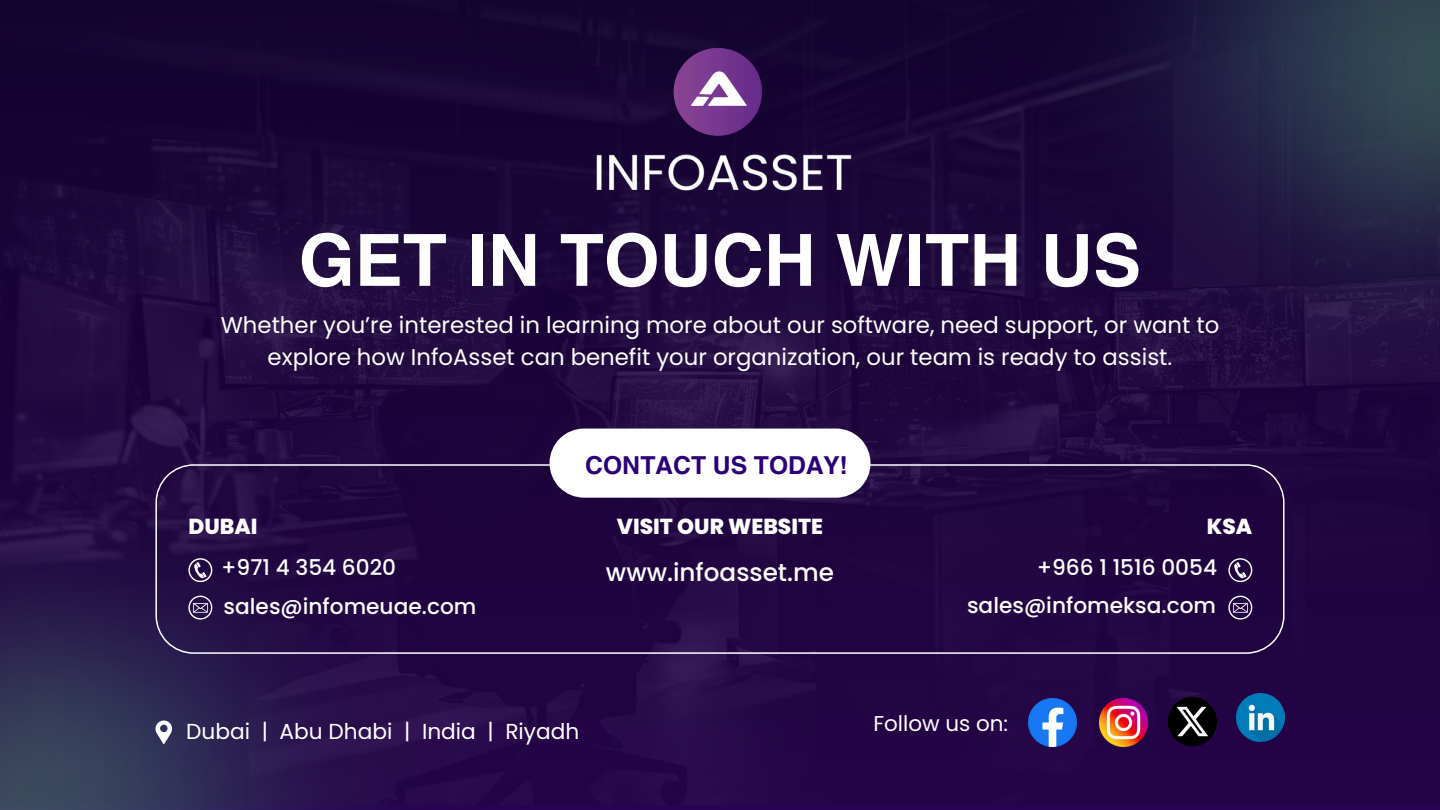
<style>
.page{position:relative;width:1440px;height:810px;background:#fff}
.page>*{position:absolute;margin:0;border:0;box-sizing:border-box;transform-origin:0 0}
.t1{font:700 72.1px "Helvetica World";color:#fff}
.t2{font:700 24.8px "Helvetica World";color:#2a0177}
.t3{font:500 24.7px "Poppins";color:#fff}
.t4{font:22.8px/31.8px "Poppins";color:#fff;text-align:center}
.t5{font:500 21.7px "Poppins";color:#fff}
.t6{font:21.7px "Poppins";color:#fff}
.t7{font:800 21.7px "Poppins";color:#fff}
.t8{font:21.4px "Poppins";color:#fff}
</style>
<div class="page">
<img style="left:0;top:0;width:1440px;height:805px">
<img style="left:960px;top:0;width:480px;height:430px">
<img style="left:0;top:441px;width:513px;height:369px">
<img style="left:582px;top:140px;width:276px;height:63px">
<svg style="left:155px;top:464px;width:1129px;height:190px;background:#240a45"></svg>
<img style="left:656px;top:29px;width:128px;height:123px">
<img style="left:1028px;top:699px;width:48px;height:48px">
<img style="left:1100px;top:699px;width:48px;height:48px">
<img style="left:1237px;top:694px;width:48px;height:48px">
<img style="left:1163px;top:692px;width:60px;height:60px">
<svg style="left:188px;top:558px;width:24px;height:24px"></svg>
<svg style="left:1228px;top:558px;width:24px;height:24px"></svg>
<svg style="left:188px;top:596px;width:24px;height:24px"></svg>
<svg style="left:1228px;top:596px;width:24px;height:24px"></svg>
<svg style="left:550px;top:429px;width:321px;height:69px"></svg>
<svg style="left:155px;top:720px;width:17px;height:24px"></svg>
<h2 class="t1" style="left:299px;top:201px;width:844px">GET IN TOUCH WITH US</h2>
<h5 class="t4" style="left:221px;top:309px;width:1000px">Whether you’re interested in learning more about our software, need support, or want to explore how InfoAsset can benefit your organization, our team is ready to assist.</h5>
<h5 class="t2" style="left:585px;top:445px;width:264px">CONTACT US TODAY!</h5>
<h3 class="t7" style="left:188px;top:511px;width:71px">DUBAI</h3>
<h6 class="t7" style="left:617px;top:511px;width:208px">VISIT OUR WEBSITE</h6>
<p class="t7" style="left:1207px;top:511px;width:47px">KSA</p>
<p class="t5" style="left:221px;top:552px;width:177px">+971 4 354 6020</p>
<p class="t5" style="left:1037px;top:552px;width:182px">+966 1 1516 0054</p>
<p class="t5" style="left:967px;top:590px;width:251px">sales@infomeksa.com</p>
<h6 class="t3" style="left:606px;top:555px;width:230px">www.infoasset.me</h6>
<p class="t5" style="left:224px;top:591px;width:254px">sales@infomeuae.com</p>
<p class="t6" style="left:186px;top:717px;width:395px">Dubai | Abu Dhabi | India | Riyadh</p>
<p class="t8" style="left:873px;top:709px;width:136px">Follow us on:</p>
</div>
